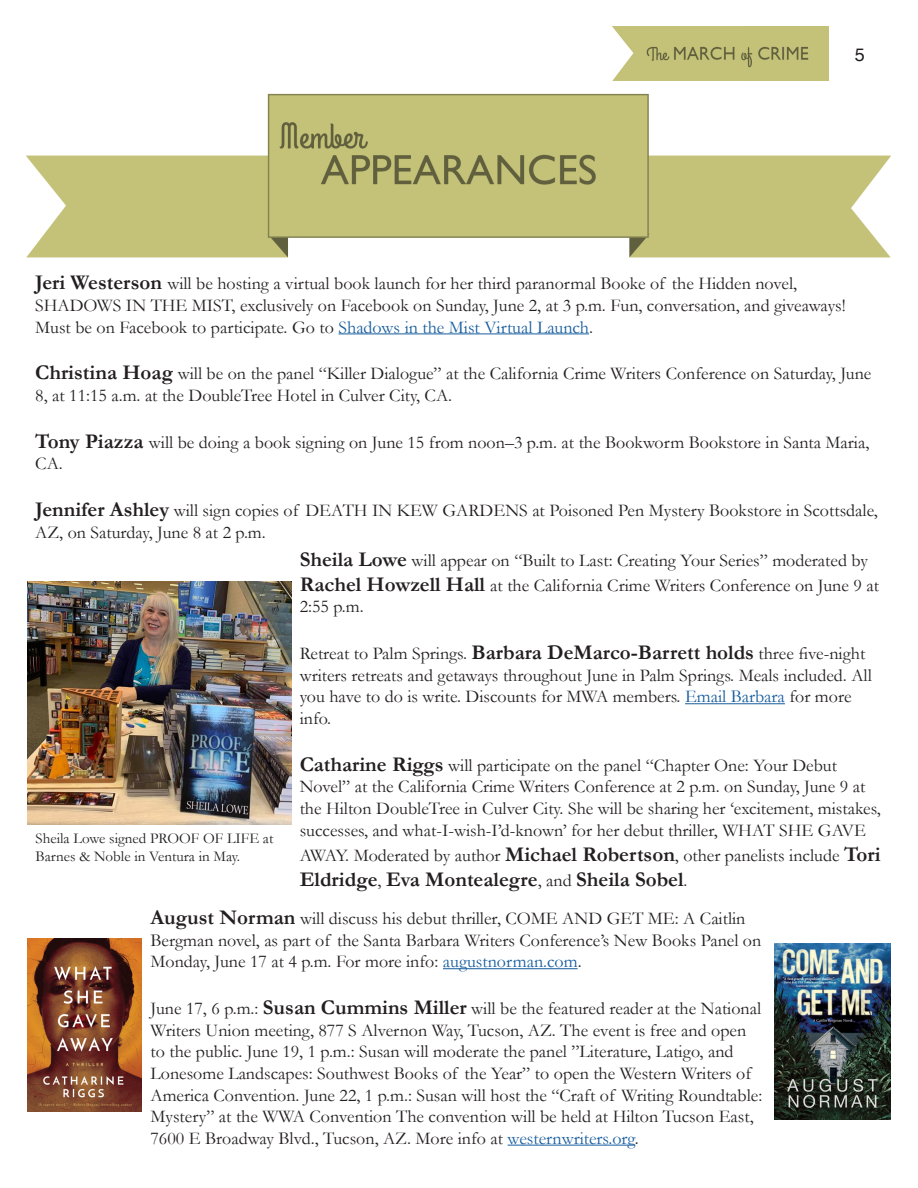
<style>
.page{position:relative;width:918px;height:1188px;background:#fff}
.page>*{position:absolute;margin:0;border:0;box-sizing:border-box;transform-origin:0 0}
.t1{font:700 21px "Garamond";color:#231f20}
.t2{font:18px/21.6px "Garamond";color:#231f20}
.t3{font:18px "Helvetica";color:#231f20}
.t4{font:15px/18px "Garamond";color:#231f20}
.s1{font-weight:700;font-size:21px}
.s2{color:#175d9e}
.s3{font-weight:400;font-size:18px}
</style>
<div class="page">
<img style="left:612px;top:27px;width:216px;height:54px">
<img style="left:27px;top:93px;width:864px;height:165px">
<hr style="left:339px;top:333px;width:250px;height:1px;background:#175d9e">
<hr style="left:685px;top:703px;width:100px;height:1px;background:#175d9e">
<img style="left:27px;top:581px;width:264px;height:243px">
<img style="left:27px;top:939px;width:115px;height:172px">
<hr style="left:443px;top:968px;width:135px;height:1px;background:#175d9e">
<hr style="left:508px;top:1145px;width:127px;height:1px;background:#175d9e">
<img style="left:775px;top:943px;width:116px;height:177px">
<p class="t3" style="left:855px;top:41px;width:12px">5</p>
<p class="t2" style="left:35px;top:273px;width:763px"><span class="s1">Jeri Westerson</span> will be hosting a virtual book launch for her third paranormal Booke of the Hidden novel,</p>
<p class="t2" style="left:35px;top:294px;width:812px">SHADOWS IN THE MIST, exclusively on Facebook on Sunday, June 2, at 3 p.m. Fun, conversation, and giveaways!<br>Must be on Facebook to participate. Go to <span class="s2">Shadows in the Mist Virtual Launch</span>.</p>
<p class="t2" style="left:35px;top:363px;width:838px"><span class="s1">Christina Hoag</span> will be on the panel “Killer Dialogue” at the California Crime Writers Conference on Saturday, June<br>8, at 11:15 a.m. at the DoubleTree Hotel in Culver City, CA.</p>
<p class="t2" style="left:35px;top:431px;width:836px"><span class="s1">Tony Piazza</span> will be doing a book signing on June 15 from noon–3 p.m. at the Bookworm Bookstore in Santa Maria,<br>CA.</p>
<p class="t2" style="left:35px;top:500px;width:844px"><span class="s1">Jennifer Ashley</span> will sign copies of DEATH IN KEW GARDENS at Poisoned Pen Mystery Bookstore in Scottsdale,<br>AZ, on Saturday, June 8 at 2 p.m.</p>
<p class="t2" style="left:300px;top:547px;width:581px;line-height:25.2px"><span class="s1">Sheila Lowe</span> will appear on “Built to Last: Creating Your Series” moderated by<br><span class="s1">Rachel Howzell Hall</span> at the California Crime Writers Conference on June 9 at</p>
<p class="t2" style="left:300px;top:596px;width:65px">2:55 p.m.</p>
<p class="t2" style="left:300px;top:643px;width:574px">Retreat to Palm Springs. <span class="s1">Barbara DeMarco-Barrett holds</span> three five-night writers retreats and getaways throughout June in Palm Springs. Meals included. All you have to do is write. Discounts for MWA members. <span class="s2">Email Barbara</span> for more info.</p>
<p class="t2" style="left:300px;top:754px;width:539px"><span class="s1">Catharine Riggs</span> will participate on the panel “Chapter One: Your Debut</p>
<p class="t2" style="left:300px;top:776px;width:582px">Novel” at the California Crime Writers Conference at 2 p.m. on Sunday, June 9 at the Hilton DoubleTree in Culver City. She will be sharing her ‘excitement, mistakes, successes, and what-I-wish-I’d-known’ for her debut thriller, WHAT SHE GAVE</p>
<p class="t2" style="left:300px;top:844px;width:582px">AWAY. Moderated by author <span class="s1">Michael Robertson</span>, other panelists include <span class="s1">Tori</span></p>
<p class="t1" style="left:300px;top:867px;width:389px">Eldridge<span class="s3">,</span> Eva Montealegre<span class="s3">, and</span> Sheila Sobel<span class="s3">.</span></p>
<p class="t4" style="left:36px;top:829px;width:239px">Sheila Lowe signed PROOF OF LIFE at<br>Barnes &amp; Noble in Ventura in May.</p>
<p class="t2" style="left:151px;top:908px;width:612px"><span class="s1">August Norman</span> will discuss his debut thriller, COME AND GET ME: A Caitlin<br>Bergman novel, as part of the Santa Barbara Writers Conference’s New Books Panel on<br>Monday, June 17 at 4 p.m. For more info: <span class="s2">augustnorman.com</span>.</p>
<p class="t2" style="left:151px;top:998px;width:613px">June 17, 6 p.m.: <span class="s1">Susan Cummins Miller</span> will be the featured reader at the National Writers Union meeting, 877 S Alvernon Way, Tucson, AZ. The event is free and open to the public. June 19, 1 p.m.: Susan will moderate the panel ”Literature, Latigo, and Lonesome Landscapes: Southwest Books of the Year” to open the Western Writers of America Convention. June 22, 1 p.m.: Susan will host the “Craft of Writing Roundtable:<br>Mystery” at the WWA Convention The convention will be held at Hilton Tucson East, 7600 E Broadway Blvd., Tucson, AZ. More info at <span class="s2">westernwriters.org</span>.</p>
</div>
